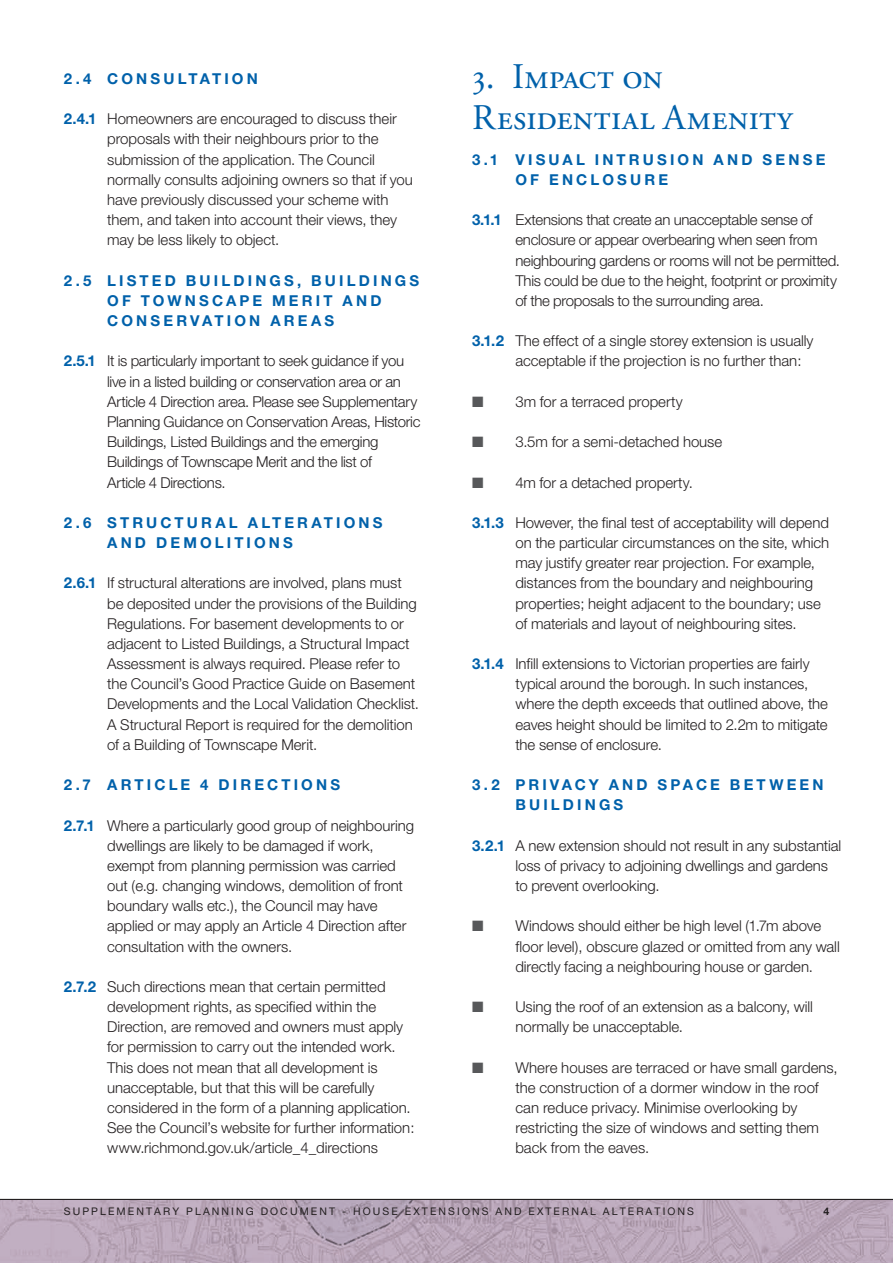
<style>
.page{position:relative;width:893px;height:1263px;background:#fff}
.page>*{position:absolute;margin:0;border:0;box-sizing:border-box;transform-origin:0 0}
.t1{font:36px/40.3px "Adobe Garamond Regular SC";letter-spacing:.005em;color:#0161aa}
.t2{font:300 15px/20.2px "Helvetica Neue CE";letter-spacing:-.005em;color:#231f20}
.t3{font:700 15px/20.2px "Helvetica Neue CE";letter-spacing:.21em;color:#0161aa}
.t4{font:10.5px "Helvetica Neue CE";letter-spacing:.2em;color:#231f20}
.t5{font:700 10.5px "Helvetica Neue CE";color:#231f20}
.s1{font-weight:700;color:#0161aa}
.s2{color:#57585a}
</style>
<div class="page">
<img style="left:0;top:1200px;width:893px;height:63px">
<hr style="left:0;top:1199px;width:893px;height:1px;background:#231f20">
<p class="t3" style="left:64px;top:69px;width:196px">2.4 CONSULTATION</p>
<p class="t2" style="left:107px;top:109px;width:307px;text-indent:-43px"><span class="s1">2.4.1</span> Homeowners are encouraged to discuss their proposals with their neighbours prior to the submission of the application. The Council normally consults adjoining owners so that if you have previously discussed your scheme with them, and taken into account their views, they may be less likely to object.</p>
<p class="t3" style="left:107px;top:270px;width:314px;text-indent:-43px">2.5 LISTED BUILDINGS, BUILDINGS<br>OF TOWNSCAPE MERIT AND<br>CONSERVATION AREAS</p>
<p class="t2" style="left:107px;top:351px;width:315px;text-indent:-43px"><span class="s1">2.5.1</span> It is particularly important to seek guidance if you live in a listed building or conservation area or an Article 4 Direction area. Please see Supplementary Planning Guidance on Conservation Areas, Historic Buildings, Listed Buildings and the emerging Buildings of Townscape Merit and the list of<br>Article 4 Directions.</p>
<p class="t3" style="left:107px;top:513px;width:277px;text-indent:-43px">2.6 STRUCTURAL ALTERATIONS<br>AND DEMOLITIONS</p>
<p class="t2" style="left:107px;top:573px;width:313px;text-indent:-43px"><span class="s1">2.6.1</span> If structural alterations are involved, plans must be deposited under the provisions of the Building Regulations. For basement developments to or adjacent to Listed Buildings, a Structural Impact Assessment is always required. Please refer to the Council’s Good Practice Guide on Basement Developments and the Local Validation Checklist.<br>A Structural Report is required for the demolition of a Building of Townscape Merit.</p>
<p class="t3" style="left:64px;top:775px;width:278px">2.7 ARTICLE 4 DIRECTIONS</p>
<p class="t2" style="left:107px;top:815px;width:308px;text-indent:-43px"><span class="s1">2.7.1</span> Where a particularly good group of neighbouring dwellings are likely to be damaged if work, exempt from planning permission was carried out (e.g. changing windows, demolition of front boundary walls etc.), the Council may have applied or may apply an Article 4 Direction after consultation with the owners.</p>
<p class="t2" style="left:107px;top:976px;width:309px;text-indent:-43px"><span class="s1">2.7.2</span> Such directions mean that certain permitted development rights, as specified within the Direction, are removed and owners must apply for permission to carry out the intended work.<br>This does not mean that all development is unacceptable, but that this will be carefully considered in the form of a planning application.<br>See the Council’s website for further information: www.richmond.gov.uk/article_4_directions</p>
<h1 class="t1" style="left:472px;top:58px;width:322px">3. Impact on<br>Residential Amenity</h1>
<p class="t3" style="left:515px;top:149px;width:312px;text-indent:-43px">3.1 VISUAL INTRUSION AND SENSE<br>OF ENCLOSURE</p>
<p class="t2" style="left:515px;top:210px;width:326px;text-indent:-43px"><span class="s1">3.1.1</span> Extensions that create an unacceptable sense of enclosure or appear overbearing when seen from neighbouring gardens or rooms will not be permitted.<br>This could be due to the height, footprint or proximity of the proposals to the surrounding area.</p>
<p class="t2" style="left:515px;top:331px;width:300px;text-indent:-43px"><span class="s1">3.1.2</span> The effect of a single storey extension is usually acceptable if the projection is no further than:</p>
<p class="t2" style="left:472px;top:391px;width:212px"><span class="s2">■</span> 3m for a terraced property</p>
<p class="t2" style="left:472px;top:432px;width:252px"><span class="s2">■</span> 3.5m for a semi-detached house</p>
<p class="t2" style="left:472px;top:472px;width:222px"><span class="s2">■</span> 4m for a detached property.</p>
<p class="t2" style="left:515px;top:512px;width:315px;text-indent:-43px"><span class="s1">3.1.3</span> However, the final test of acceptability will depend on the particular circumstances on the site, which may justify greater rear projection. For example, distances from the boundary and neighbouring properties; height adjacent to the boundary; use of materials and layout of neighbouring sites.</p>
<p class="t2" style="left:515px;top:654px;width:314px;text-indent:-43px"><span class="s1">3.1.4</span> Infill extensions to Victorian properties are fairly typical around the borough. In such instances, where the depth exceeds that outlined above, the eaves height should be limited to 2.2m to mitigate the sense of enclosure.</p>
<p class="t3" style="left:515px;top:775px;width:310px;text-indent:-43px">3.2 PRIVACY AND SPACE BETWEEN<br>BUILDINGS</p>
<p class="t2" style="left:515px;top:835px;width:327px;text-indent:-43px"><span class="s1">3.2.1</span> A new extension should not result in any substantial loss of privacy to adjoining dwellings and gardens to prevent overlooking.</p>
<p class="t2" style="left:515px;top:916px;width:326px;text-indent:-43px"><span class="s2">■</span> Windows should either be high level (1.7m above floor level), obscure glazed or omitted from any wall directly facing a neighbouring house or garden.</p>
<p class="t2" style="left:515px;top:996px;width:299px;text-indent:-43px"><span class="s2">■</span> Using the roof of an extension as a balcony, will normally be unacceptable.</p>
<p class="t2" style="left:515px;top:1057px;width:324px;text-indent:-43px"><span class="s2">■</span> Where houses are terraced or have small gardens, the construction of a dormer window in the roof can reduce privacy. Minimise overlooking by restricting the size of windows and setting them back from the eaves.</p>
<p class="t4" style="left:64px;top:1205px;width:632px">SUPPLEMENTARY PLANNING DOCUMENT - HOUSE EXTENSIONS AND EXTERNAL ALTERATIONS</p>
<p class="t5" style="left:823px;top:1205px;width:7px">4</p>
</div>
